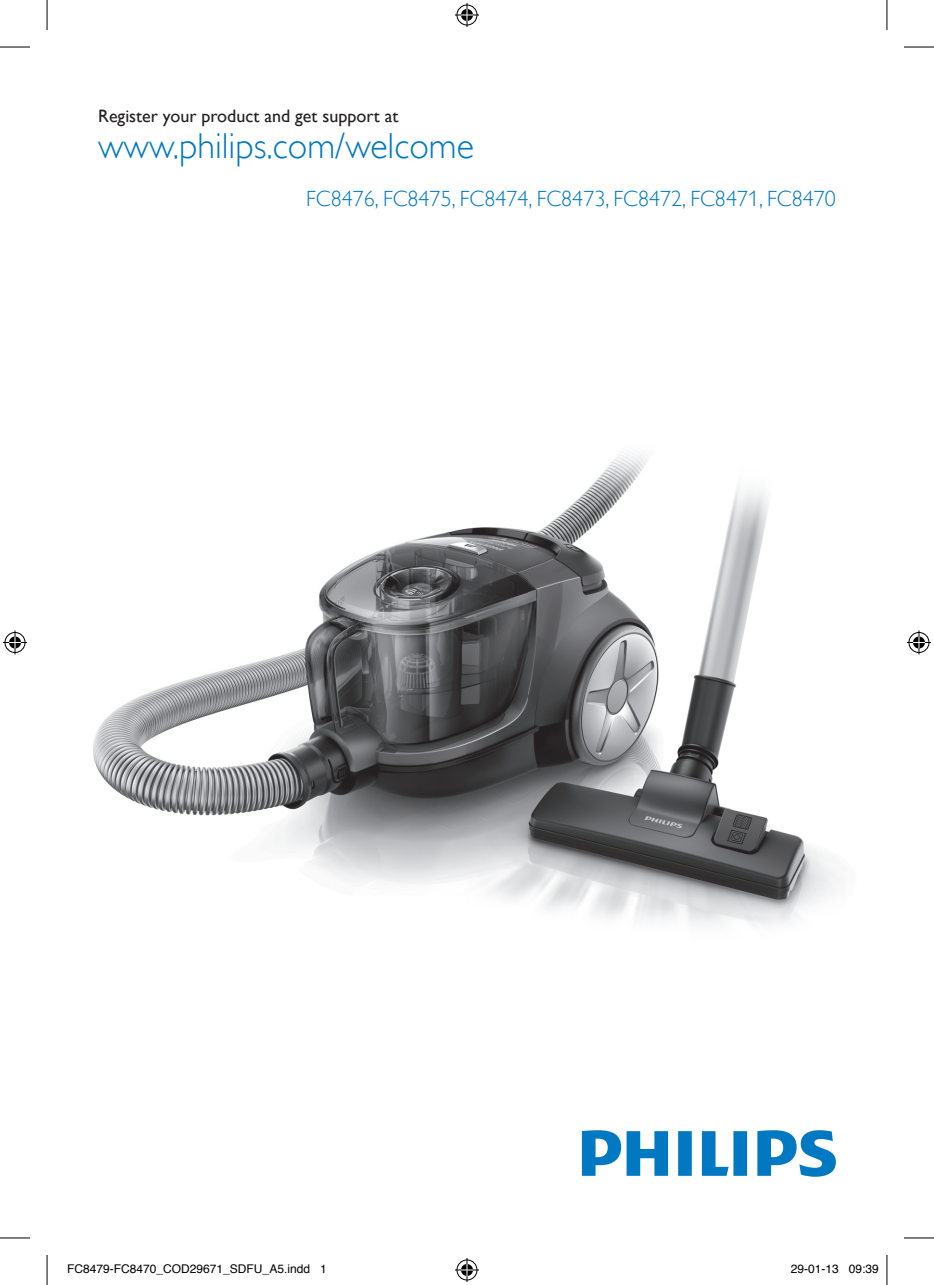
<style>
.page{position:relative;width:934px;height:1285px;background:#fff}
.page>*{position:absolute;margin:0;border:0;box-sizing:border-box;transform-origin:0 0}
.t1{font:36px "Gill Sans Alt One WGL Light";color:#0079c2}
.t2{font:22px "Gill Sans Alt One WGL Light";color:#0079c2}
.t3{font:18px "Gill Sans Alt One WGL";color:#231f20}
.t4{font:12px "Helvetica";color:#000}
</style>
<div class="page">
<svg style="left:581px;top:1130px;width:254px;height:46px"></svg>
<img style="left:93px;top:452px;width:746px;height:473px">
<hr style="left:0;top:47px;width:30px;height:1px;background:#000">
<hr style="left:903px;top:47px;width:30px;height:1px;background:#000">
<hr style="left:0;top:1237px;width:30px;height:1px;background:#000">
<hr style="left:903px;top:1237px;width:30px;height:1px;background:#000">
<hr style="left:47px;top:0;width:1px;height:30px;background:#000">
<hr style="left:47px;top:1255px;width:1px;height:30px;background:#000">
<hr style="left:886px;top:0;width:1px;height:30px;background:#000">
<hr style="left:886px;top:1255px;width:1px;height:30px;background:#000">
<svg style="left:455px;top:3px;width:24px;height:24px"></svg>
<svg style="left:455px;top:1258px;width:24px;height:24px"></svg>
<svg style="left:3px;top:630px;width:24px;height:24px"></svg>
<svg style="left:907px;top:630px;width:23px;height:24px"></svg>
<h3 class="t3" style="left:98px;top:103px;width:302px">Register your product and get support at</h3>
<h1 class="t1" style="left:98px;top:122px;width:377px">www.philips.com/welcome</h1>
<h2 class="t2" style="left:306px;top:184px;width:531px">FC8476, FC8475, FC8474, FC8473, FC8472, FC8471, FC8470</h2>
<p class="t4" style="left:67px;top:1259px;width:261px">FC8479-FC8470_COD29671_SDFU_A5.indd 1</p>
<p class="t4" style="left:790px;top:1259px;width:90px">29-01-13 09:39</p>
</div>
